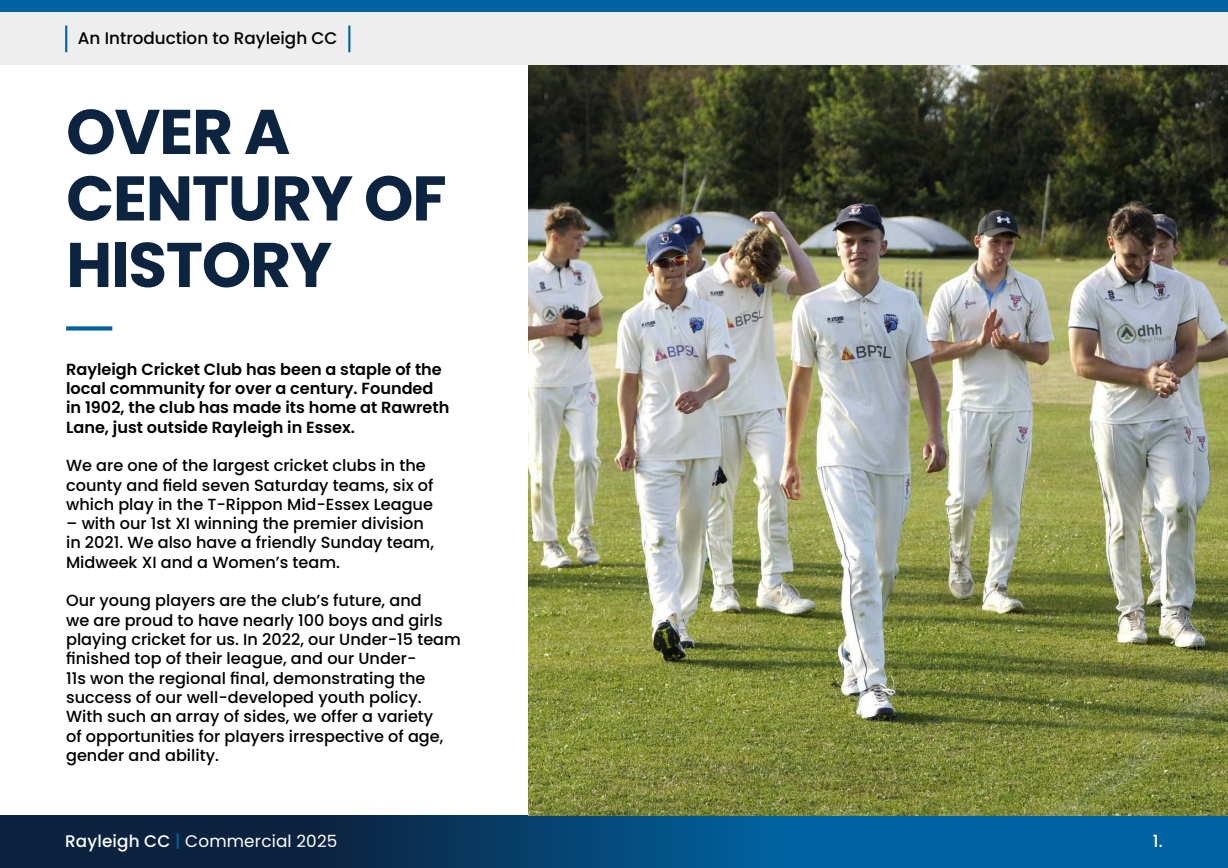
<style>
.page{position:relative;width:1228px;height:868px;background:#fff}
.page>*{position:absolute;margin:0;border:0;box-sizing:border-box;transform-origin:0 0}
.t1{font:700 63px/66.5px "Poppins";letter-spacing:-.02em;color:#0d2440}
.t2{font:500 16.8px "Poppins";color:#000}
.t3{font:16.8px "Poppins";letter-spacing:.01em;color:#fff}
.t4{font:500 16.8px "Poppins";color:#fff}
.t5{font:500 16.1px/19.3px "Poppins";color:#000}
.t6{font:600 16.1px/19.3px "Poppins";color:#000}
.s1{font-weight:500}
.s2{font-weight:500;color:#0063a1}
</style>
<div class="page">
<div style="left:0;top:0;width:1228px;height:13px;background:#0063a1"></div>
<div style="left:0;top:13px;width:1228px;height:52px;background:#eee"></div>
<hr style="left:65px;top:25px;width:2px;height:27px;background:#0063a1">
<hr style="left:348px;top:25px;width:2px;height:27px;background:#0063a1">
<svg style="left:0;top:816px;width:1228px;height:52px;background:#054675"></svg>
<img style="left:528px;top:65px;width:700px;height:751px">
<div style="left:66px;top:326px;width:46px;height:5px;background:#0063a1"></div>
<p class="t2" style="left:78px;top:29px;width:261px">An Introduction to Rayleigh CC</p>
<h1 class="t1" style="left:66px;top:99px;width:382px">OVER A<br>CENTURY OF<br>HISTORY</h1>
<p class="t6" style="left:66px;top:359px;width:385px">Rayleigh Cricket Club has been a staple of the local community for over a century. Founded in 1902, the club has made its home at Rawreth Lane, just outside Rayleigh in Essex.</p>
<p class="t5" style="left:66px;top:456px;width:369px">We are one of the largest cricket clubs in the county and field seven Saturday teams, six of which play in the T-Rippon Mid-Essex League</p>
<p class="t5" style="left:66px;top:514px;width:369px">– with our 1st XI winning the premier division in 2021. We also have a friendly Sunday team,<br>Midweek XI and a Women’s team.</p>
<p class="t5" style="left:66px;top:591px;width:396px">Our young players are the club’s future, and<br>we are proud to have nearly 100 boys and girls playing cricket for us. In 2022, our Under-15 team finished top of their league, and our Under-<br>11s won the regional final, demonstrating the success of our well-developed youth policy.<br>With such an array of sides, we offer a variety<br>of opportunities for players irrespective of age, gender and ability.</p>
<p class="t3" style="left:65px;top:831px;width:274px"><span class="s1">Rayleigh CC</span> <span class="s2">|</span> Commercial 2025</p>
<p class="t4" style="left:1153px;top:831px;width:12px">1.</p>
</div>
